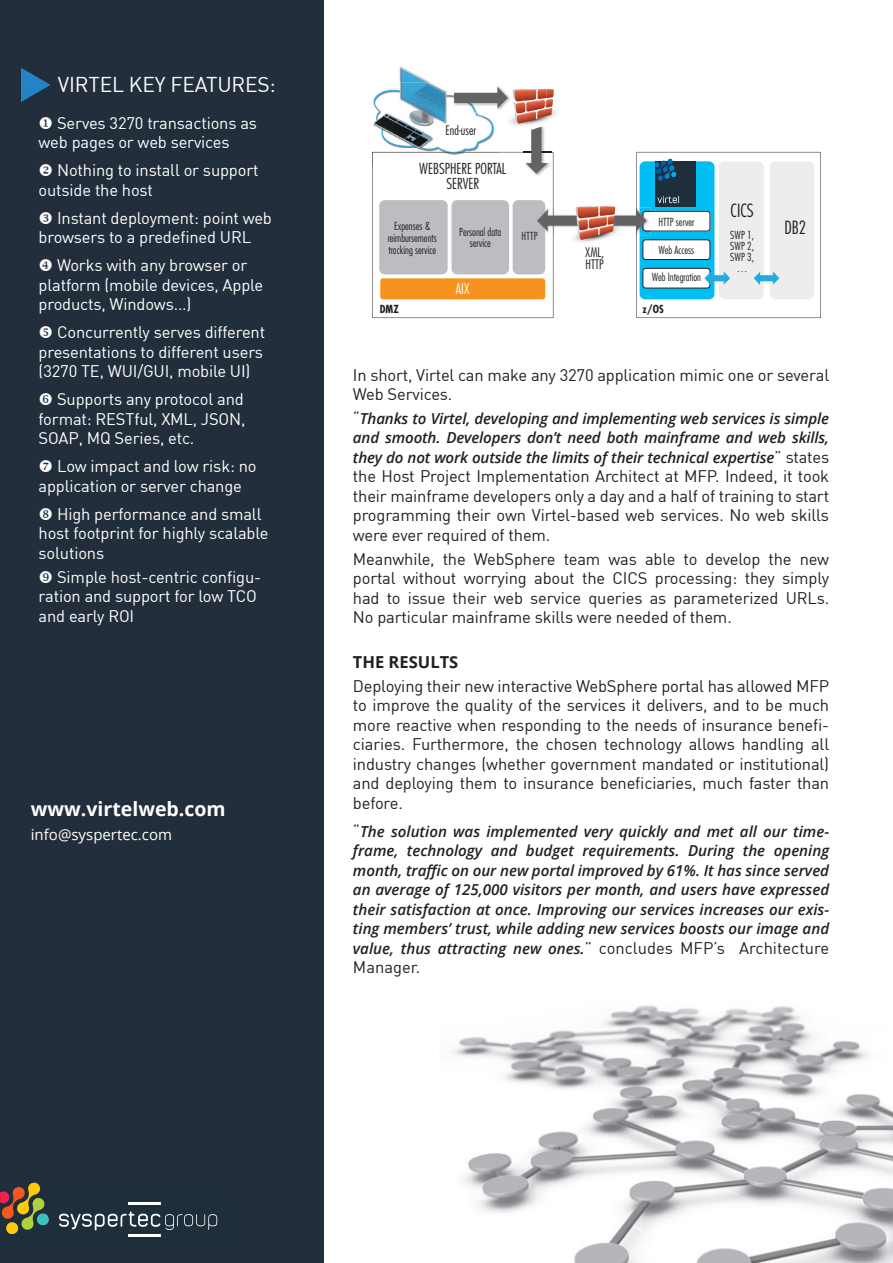
<style>
.page{position:relative;width:893px;height:1263px;background:#fff}
.page>*{position:absolute;margin:0;border:0;box-sizing:border-box;transform-origin:0 0}
.t1{font:21px "DIN";letter-spacing:-.01em;color:#fff}
.t2{font:700 19.5px "Open Sans";color:#fff}
.t3{font:300 condensed 17.7px "Futura";color:#231f20}
.t4{font:16.5px/19.5px "DIN";letter-spacing:-.01em;color:#231f20;text-align:justify}
.t5{font:16.5px/19.5px "DIN";letter-spacing:-.01em;color:#fff}
.t6{font:700 16.5px "Open Sans";color:#231f20}
.t7{font:italic 600 15.15px/19.5px "Open Sans";letter-spacing:-.005em;color:#231f20;text-align:justify}
.t8{font:15px "Open Sans";color:#fff}
.t9{font:300 condensed 14.85px/14.9px "Futura";color:#231f20;text-align:center}
.t10{font:300 condensed 14.85px "Futura";color:#fff}
.t11{font:300 condensed 12.75px/12.8px "Futura";color:#231f20}
.t12{font:300 condensed 10.8px/11.9px "Futura";color:#231f20;text-align:center}
.t13{font:700 condensed 10.8px "Futura";color:#231f20}
.s1{font-family:"DIN";font-weight:400;font-style:normal;font-size:16.5px}
</style>
<div class="page">
<img style="left:452px;top:1005px;width:441px;height:258px">
<div style="left:0;top:0;width:324px;height:1263px;background:#232e3c"></div>
<svg style="left:21px;top:68px;width:29px;height:34px"></svg>
<div style="left:0;top:1189px;width:234px;height:62px;background:#1e2e3b"></div>
<hr style="left:129px;top:1235px;width:32px;height:2px;background:#fff">
<hr style="left:129px;top:1202px;width:32px;height:2px;background:#fff">
<svg style="left:59px;top:1211px;width:158px;height:19px"></svg>
<svg style="left:0;top:1182px;width:49px;height:53px"></svg>
<img style="left:399px;top:66px;width:31px;height:16px">
<img style="left:400px;top:82px;width:38px;height:5px">
<svg style="left:372px;top:87px;width:449px;height:231px"></svg>
<img style="left:513px;top:89px;width:32px;height:35px">
<img style="left:547px;top:89px;width:6px;height:19px">
<img style="left:576px;top:206px;width:31px;height:34px">
<p class="t1" style="left:31px;top:72px;width:246px">• VIRTEL KEY FEATURES:</p>
<p class="t5" style="left:39px;top:113px;width:220px">◆ Serves 3270 transactions as web pages or web services</p>
<p class="t5" style="left:39px;top:160px;width:221px">❖ Nothing to install or support outside the host</p>
<p class="t5" style="left:39px;top:208px;width:235px;text-indent:18px">Instant deployment: point web browsers to a predefined URL</p>
<p class="t5" style="left:39px;top:255px;width:226px;text-indent:18px">Works with any browser or platform (mobile devices, Apple products, Windows...)</p>
<p class="t5" style="left:39px;top:322px;width:228px;text-indent:18px">Concurrently serves different presentations to different users (3270 TE, WUI/GUI, mobile UI)</p>
<p class="t5" style="left:39px;top:389px;width:208px;text-align:justify;text-indent:18px">Supports any protocol and format: RESTful, XML, JSON, SOAP, MQ Series, etc.</p>
<p class="t5" style="left:39px;top:456px;width:219px;text-indent:18px">Low impact and low risk: no application or server change</p>
<p class="t5" style="left:39px;top:504px;width:231px;text-indent:18px">High performance and small host footprint for highly scalable solutions</p>
<p class="t5" style="left:39px;top:567px;width:224px;text-indent:18px">Simple host-centric configu&shy;ration and support for low TCO and early ROI</p>
<p class="t2" style="left:31px;top:795px;width:196px">www.virtelweb.com</p>
<p class="t8" style="left:31px;top:824px;width:143px">info@syspertec.com</p>
<p class="t11" style="left:446px;top:124px;width:32px">End-user</p>
<p class="t9" style="left:419px;top:161px;width:89px">WEBSPHERE PORTAL<br>SERVER</p>
<p class="t12" style="left:388px;top:220px;width:51px">Expenses &amp; reimbursements tracking service</p>
<p class="t13" style="left:380px;top:302px;width:21px">DMZ</p>
<p class="t12" style="left:459px;top:226px;width:43px">Personal data service</p>
<p class="t12" style="left:521px;top:230px;width:18px">HTTP</p>
<p class="t10" style="left:456px;top:279px;width:16px">AIX</p>
<p class="t11" style="left:585px;top:245px;width:20px">XML,<br>HTTP</p>
<p class="t12" style="left:658px;top:216px;width:38px">HTTP server</p>
<p class="t12" style="left:658px;top:244px;width:37px">Web Access</p>
<p class="t12" style="left:652px;top:271px;width:51px">Web Integration</p>
<p class="t13" style="left:643px;top:302px;width:23px">z/OS</p>
<p class="t3" style="left:730px;top:200px;width:25px">CICS</p>
<p class="t12" style="left:730px;top:230px;width:25px;line-height:10.8px">SWP 1,<br>SWP 2,<br>SWP 3, …</p>
<p class="t3" style="left:784px;top:217px;width:23px">DB2</p>
<p class="t4" style="left:353px;top:365px;width:478px">In short, Virtel can make any 3270 application mimic one or several<br>Web Services.</p>
<p class="t7" style="left:353px;top:408px;width:478px"><span class="s1">“</span>Thanks to Virtel, developing and implementing web services is simple and smooth. Developers don’t need both mainframe and web skills, they do not work outside the limits of their technical expertise<span class="s1">” states</span></p>
<p class="t4" style="left:353px;top:466px;width:478px">the Host Project Implementation Architect at MFP. Indeed, it took their mainframe developers only a day and a half of training to start programming their own Virtel-based web services. No web skills were ever required of them.</p>
<p class="t4" style="left:353px;top:549px;width:478px">Meanwhile, the WebSphere team was able to develop the new portal without worrying about the CICS processing: they simply had to issue their web service queries as parameterized URLs.<br>No particular mainframe skills were needed of them.</p>
<p class="t6" style="left:353px;top:650px;width:107px">THE RESULTS</p>
<p class="t4" style="left:353px;top:676px;width:478px">Deploying their new interactive WebSphere portal has allowed MFP to improve the quality of the services it delivers, and to be much more reactive when responding to the needs of insurance benefi&shy;ciaries. Furthermore, the chosen technology allows handling all industry changes (whether government mandated or institutional) and deploying them to insurance beneficiaries, much faster than before.</p>
<p class="t7" style="left:353px;top:821px;width:478px"><span class="s1">“</span>The solution was implemented very quickly and met all our time&shy;frame, technology and budget requirements. During the opening month, traffic on our new portal improved by 61%. It has since served an average of 125,000 visitors per month, and users have expressed their satisfaction at once. Improving our services increases our exis&shy;ting members’ trust, while adding new services boosts our image and value, thus attracting new ones.<span class="s1">” concludes MFP’s Architecture</span></p>
<p class="t4" style="left:353px;top:957px;width:69px">Manager.</p>
</div>
